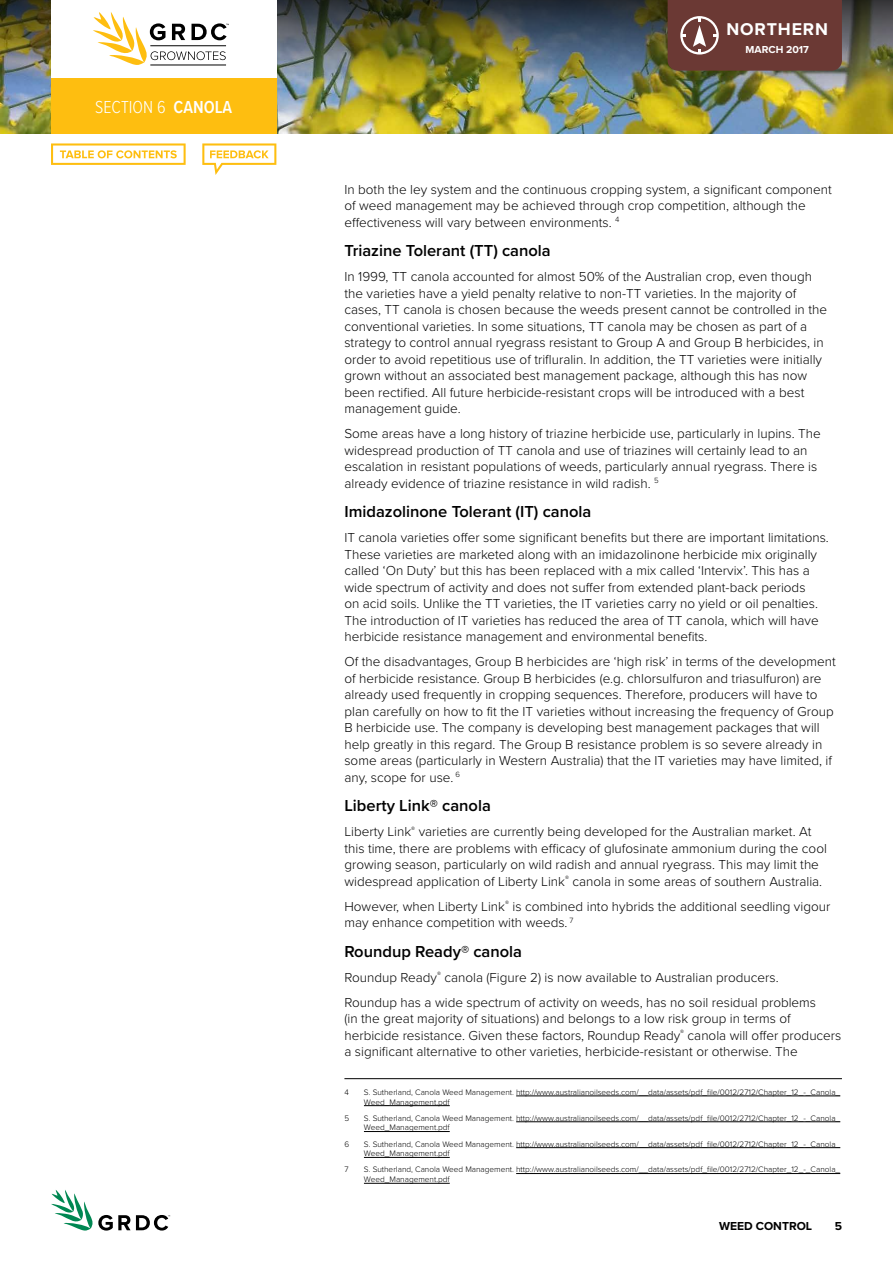
<style>
.page{position:relative;width:893px;height:1263px;background:#fff}
.page>*{position:absolute;margin:0;border:0;box-sizing:border-box;transform-origin:0 0}
.t1{font:300 18px "Proxima Nova Cond";color:#fff}
.t2{font:700 17.7px "Proxima Nova";letter-spacing:.05em;color:#fff}
.t3{font:600 16.5px "Proxima Nova";color:#000}
.t4{font:300 13.5px/16.5px "Proxima Nova";color:#000}
.t5{font:700 12px "Proxima Nova";color:#000}
.t6{font:700 10.5px "Proxima Nova";color:#fff}
.t7{font:300 8.25px/9.8px "Proxima Nova";color:#000}
.s1{font-weight:600}
</style>
<div class="page">
<img style="left:0;top:117px;width:893px;height:16px">
<img style="left:0;top:0;width:893px;height:117px">
<svg style="left:51px;top:1190px;width:119px;height:41px"></svg>
<div style="left:51px;top:0;width:225px;height:81px;background:#fff"></div>
<div style="left:51px;top:78px;width:225px;height:55px;background:#febe10"></div>
<div style="left:668px;top:0;width:174px;height:71px;background:#6b3934"></div>
<hr style="left:150px;top:65px;width:76px;height:1px;background:#000">
<svg style="left:93px;top:12px;width:136px;height:53px"></svg>
<hr style="left:344px;top:1078px;width:498px;height:1px;background:#000">
<hr style="left:516px;top:1095px;width:324px;height:1px;background:#000">
<hr style="left:364px;top:1105px;width:86px;height:1px;background:#000">
<hr style="left:516px;top:1121px;width:324px;height:1px;background:#000">
<hr style="left:364px;top:1131px;width:86px;height:1px;background:#000">
<hr style="left:516px;top:1147px;width:324px;height:1px;background:#000">
<hr style="left:364px;top:1157px;width:86px;height:1px;background:#000">
<hr style="left:516px;top:1173px;width:324px;height:1px;background:#000">
<hr style="left:364px;top:1183px;width:86px;height:1px;background:#000">
<svg style="left:51px;top:143px;width:135px;height:22px"></svg>
<svg style="left:202px;top:143px;width:74px;height:32px"></svg>
<h1 class="t1" style="left:95px;top:94px;width:90px">SECTION 6 <span class="s1">CANOLA</span></h1>
<h2 class="t2" style="left:726px;top:19px;width:103px">NORTHERN</h2>
<p class="t6" style="left:746px;top:41px;width:65px">MARCH 2017</p>
<p class="t4" style="left:344px;top:180px;width:489px">In both the ley system and the continuous cropping system, a significant component of weed management may be achieved through crop competition, although the effectiveness will vary between environments. <sup>4</sup></p>
<p class="t3" style="left:344px;top:238px;width:208px">Triazine Tolerant (TT) canola</p>
<p class="t4" style="left:344px;top:268px;width:484px">In 1999, TT canola accounted for almost 50% of the Australian crop, even though the varieties have a yield penalty relative to non-TT varieties. In the majority of cases, TT canola is chosen because the weeds present cannot be controlled in the conventional varieties. In some situations, TT canola may be chosen as part of a strategy to control annual ryegrass resistant to Group A and Group B herbicides, in order to avoid repetitious use of trifluralin. In addition, the TT varieties were initially grown without an associated best management package, although this has now been rectified. All future herbicide-resistant crops will be introduced with a best management guide.</p>
<p class="t4" style="left:344px;top:425px;width:478px">Some areas have a long history of triazine herbicide use, particularly in lupins. The widespread production of TT canola and use of triazines will certainly lead to an escalation in resistant populations of weeds, particularly annual ryegrass. There is already evidence of triazine resistance in wild radish. <sup>5</sup></p>
<p class="t3" style="left:344px;top:499px;width:248px">Imidazolinone Tolerant (IT) canola</p>
<p class="t4" style="left:344px;top:529px;width:486px">IT canola varieties offer some significant benefits but there are important limitations.<br>These varieties are marketed along with an imidazolinone herbicide mix originally called ‘On Duty’ but this has been replaced with a mix called ‘Intervix’. This has a wide spectrum of activity and does not suffer from extended plant-back periods<br>on acid soils. Unlike the TT varieties, the IT varieties carry no yield or oil penalties.<br>The introduction of IT varieties has reduced the area of TT canola, which will have herbicide resistance management and environmental benefits.</p>
<p class="t4" style="left:344px;top:653px;width:493px">Of the disadvantages, Group B herbicides are ‘high risk’ in terms of the development of herbicide resistance. Group B herbicides (e.g. chlorsulfuron and triasulfuron) are already used frequently in cropping sequences. Therefore, producers will have to plan carefully on how to fit the IT varieties without increasing the frequency of Group B herbicide use. The company is developing best management packages that will help greatly in this regard. The Group B resistance problem is so severe already in some areas (particularly in Western Australia) that the IT varieties may have limited, if any, scope for use. <sup>6</sup></p>
<p class="t3" style="left:344px;top:793px;width:148px">Liberty Link® canola</p>
<p class="t4" style="left:344px;top:823px;width:484px">Liberty Link<sup>®</sup> varieties are currently being developed for the Australian market. At this time, there are problems with efficacy of glufosinate ammonium during the cool growing season, particularly on wild radish and annual ryegrass. This may limit the widespread application of Liberty Link<sup>®</sup> canola in some areas of southern Australia.</p>
<p class="t4" style="left:344px;top:897px;width:487px">However, when Liberty Link<sup>®</sup> is combined into hybrids the additional seedling vigour may enhance competition with weeds. <sup>7</sup></p>
<p class="t3" style="left:344px;top:939px;width:179px">Roundup Ready® canola</p>
<p class="t4" style="left:344px;top:964px;width:473px;line-height:25px">Roundup Ready<sup>®</sup> canola (Figure 2) is now available to Australian producers.<br>Roundup has a wide spectrum of activity on weeds, has no soil residual problems</p>
<p class="t4" style="left:344px;top:1010px;width:498px">(in the great majority of situations) and belongs to a low risk group in terms of herbicide resistance. Given these factors, Roundup Ready<sup>®</sup> canola will offer producers a significant alternative to other varieties, herbicide-resistant or otherwise. The</p>
<p class="t7" style="left:344px;top:1087px;width:6px">4</p>
<p class="t7" style="left:364px;top:1087px;width:478px">S. Sutherland, Canola Weed Management. http://www.australianoilseeds.com/__data/assets/pdf_file/0012/2712/Chapter_12_-_Canola_<br>Weed_Management.pdf</p>
<p class="t7" style="left:344px;top:1112px;width:6px">5</p>
<p class="t7" style="left:364px;top:1112px;width:478px">S. Sutherland, Canola Weed Management. http://www.australianoilseeds.com/__data/assets/pdf_file/0012/2712/Chapter_12_-_Canola_<br>Weed_Management.pdf</p>
<p class="t7" style="left:344px;top:1138px;width:6px">6</p>
<p class="t7" style="left:364px;top:1138px;width:478px">S. Sutherland, Canola Weed Management. http://www.australianoilseeds.com/__data/assets/pdf_file/0012/2712/Chapter_12_-_Canola_<br>Weed_Management.pdf</p>
<p class="t7" style="left:344px;top:1164px;width:6px">7</p>
<p class="t7" style="left:364px;top:1164px;width:478px">S. Sutherland, Canola Weed Management. http://www.australianoilseeds.com/__data/assets/pdf_file/0012/2712/Chapter_12_-_Canola_<br>Weed_Management.pdf</p>
<p class="t5" style="left:719px;top:1217px;width:95px">WEED CONTROL</p>
<p class="t5" style="left:835px;top:1217px;width:9px">5</p>
</div>
